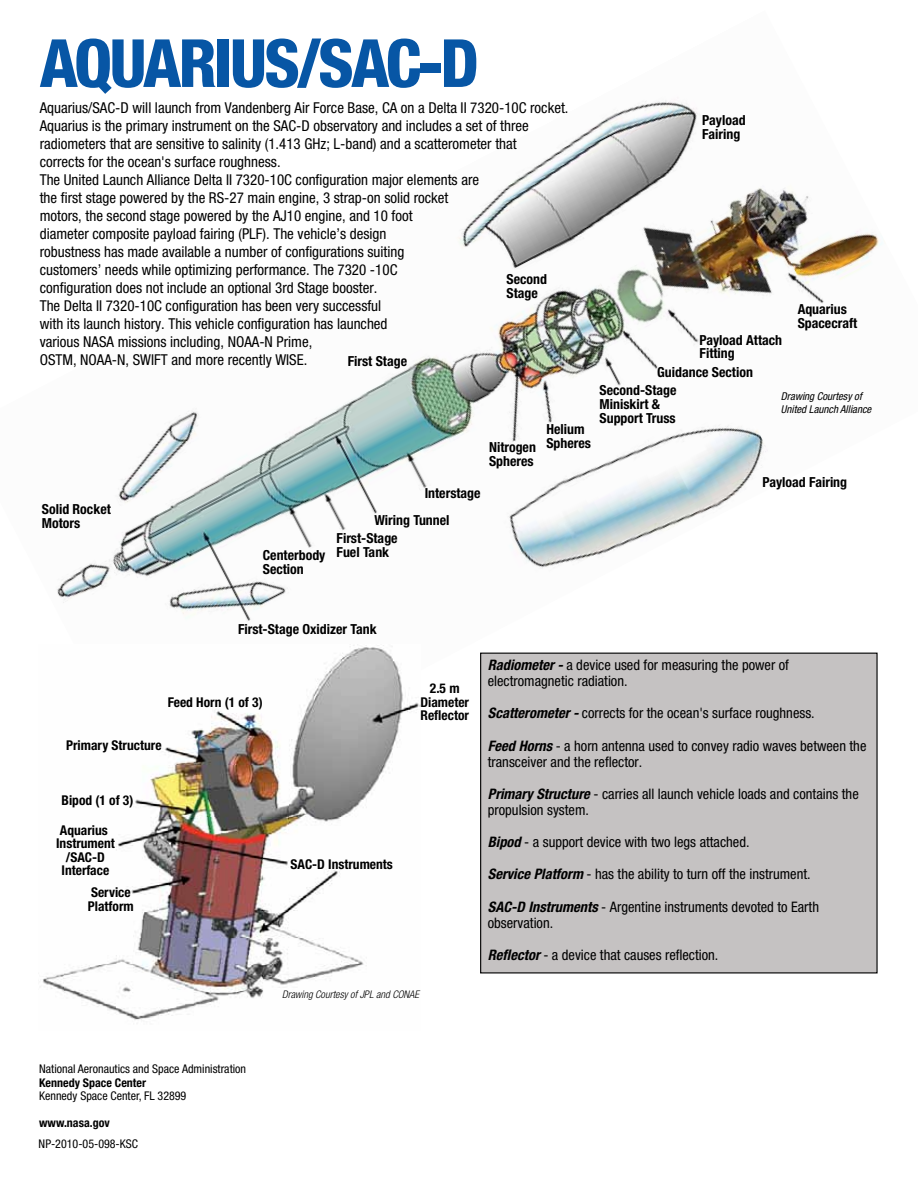
<style>
.page{position:relative;width:918px;height:1188px;background:#fff}
.page>*{position:absolute;margin:0;border:0;box-sizing:border-box;transform-origin:0 0}
.t1{font:800 condensed 66.45px "Helvetica Neue LT Std";letter-spacing:-.04em;color:#0756a5}
.t2{font:condensed 15px/18px "Helvetica Neue LT Std";color:#000}
.t3{font:condensed 14.55px/16px "Helvetica Neue LT Std";color:#000}
.t4{font:700 condensed 13.8px/13.8px "Helvetica Neue LT Std";color:#000}
.t5{font:700 condensed 13.5px/13.5px "Helvetica Neue LT Std";color:#000}
.t6{font:condensed 12px "Helvetica Neue LT Std";color:#010101}
.t7{font:700 condensed 12px "Helvetica Neue LT Std";color:#010101}
.t8{font:italic condensed 10.8px "Helvetica Neue LT Std";color:#000}
.t9{font:italic 300 condensed 10.5px "Helvetica Neue LT Std";color:#000}
.s1{font-weight:700;font-style:italic}
</style>
<div class="page">
<img style="left:57px;top:100px;width:825px;height:553px">
<div style="left:480px;top:653px;width:398px;height:320px;background:#c5c2c2;border:1px solid #000"></div>
<img style="left:40px;top:645px;width:381px;height:375px">
<h1 class="t1" style="left:40px;top:22px;width:440px">AQUARIUS/SAC-D</h1>
<p class="t2" style="left:40px;top:99px;width:530px">Aquarius/SAC-D will launch from Vandenberg Air Force Base, CA on a Delta II 7320-10C rocket.</p>
<p class="t2" style="left:40px;top:117px;width:491px">Aquarius is the primary instrument on the SAC-D observatory and includes a set of three</p>
<p class="t2" style="left:40px;top:135px;width:479px">radiometers that are sensitive to salinity (1.413 GHz; L-band) and a scatterometer that</p>
<p class="t2" style="left:40px;top:153px;width:441px">corrects for the ocean's surface roughness.<br>The United Launch Alliance Delta II 7320-10C configuration major elements are the first stage powered by the RS-27 main engine, 3 strap-on solid rocket motors, the second stage powered by the AJ10 engine, and 10 foot<br>diameter composite payload fairing (PLF). The vehicle’s design<br>robustness has made available a number of configurations suiting<br>customers’ needs while optimizing performance. The 7320 -10C<br>configuration does not include an optional 3rd Stage booster.<br>The Delta II 7320-10C configuration has been very successful<br>with its launch history. This vehicle configuration has launched<br>various NASA missions including, NOAA-N Prime,<br>OSTM, NOAA-N, SWIFT and more recently WISE.</p>
<p class="t4" style="left:507px;top:272px;width:42px">Second</p>
<p class="t4" style="left:507px;top:286px;width:33px">Stage</p>
<p class="t4" style="left:348px;top:354px;width:61px">First Stage</p>
<p class="t4" style="left:546px;top:422px;width:40px">Helium</p>
<p class="t4" style="left:425px;top:486px;width:57px">Interstage</p>
<p class="t4" style="left:42px;top:502px;width:71px">Solid Rocket</p>
<p class="t4" style="left:42px;top:516px;width:40px">Motors</p>
<p class="t4" style="left:374px;top:513px;width:77px">Wiring Tunnel</p>
<p class="t4" style="left:337px;top:531px;width:63px">First-Stage</p>
<p class="t4" style="left:263px;top:548px;width:128px">Centerbody Fuel Tank</p>
<p class="t4" style="left:263px;top:562px;width:43px">Section</p>
<p class="t4" style="left:489px;top:440px;width:48px">Nitrogen</p>
<p class="t4" style="left:546px;top:436px;width:46px">Spheres</p>
<p class="t4" style="left:489px;top:454px;width:46px">Spheres</p>
<p class="t4" style="left:702px;top:113px;width:45px">Payload</p>
<p class="t4" style="left:702px;top:127px;width:39px">Fairing</p>
<p class="t4" style="left:798px;top:302px;width:61px">Aquarius<br>Spacecraft</p>
<p class="t4" style="left:700px;top:333px;width:84px">Payload Attach<br>Fitting</p>
<p class="t4" style="left:600px;top:363px;width:155px;line-height:18px;text-indent:58px">Guidance Section<br>Second-Stage</p>
<p class="t8" style="left:781px;top:390px;width:82px">Drawing Courtesy of</p>
<p class="t4" style="left:600px;top:397px;width:62px">Miniskirt &amp;</p>
<p class="t8" style="left:781px;top:403px;width:92px">United Launch Alliance</p>
<p class="t4" style="left:600px;top:411px;width:78px">Support Truss</p>
<p class="t4" style="left:763px;top:475px;width:86px">Payload Fairing</p>
<p class="t4" style="left:238px;top:622px;width:140px">First-Stage Oxidizer Tank</p>
<h5 class="t5" style="left:430px;top:682px;width:31px">2.5 m</h5>
<p class="t5" style="left:168px;top:695px;width:96px">Feed Horn (1 of 3)</p>
<p class="t5" style="left:420px;top:695px;width:50px">Diameter<br>Reflector</p>
<p class="t5" style="left:66px;top:739px;width:97px">Primary Structure</p>
<p class="t5" style="left:62px;top:793px;width:73px">Bipod (1 of 3)</p>
<p class="t5" style="left:56px;top:823px;width:60px;text-align:center">Aquarius<br>Instrument /SAC-D</p>
<p class="t5" style="left:62px;top:863px;width:49px">Interface</p>
<p class="t5" style="left:88px;top:885px;width:47px">Service<br>Platform</p>
<p class="t5" style="left:290px;top:857px;width:104px">SAC-D Instruments</p>
<p class="t9" style="left:282px;top:988px;width:139px">Drawing Courtesy of JPL and CONAE</p>
<p class="t3" style="left:488px;top:657px;width:303px"><span class="s1">Radiometer -</span> a device used for measuring the power of electromagnetic radiation.</p>
<p class="t3" style="left:488px;top:705px;width:328px"><span class="s1">Scatterometer -</span> corrects for the ocean's surface roughness.</p>
<p class="t3" style="left:488px;top:737px;width:380px"><span class="s1">Feed Horns</span> - a horn antenna used to convey radio waves between the transceiver and the reflector.</p>
<p class="t3" style="left:488px;top:786px;width:372px"><span class="s1">Primary Structure</span> - carries all launch vehicle loads and contains the propulsion system.</p>
<p class="t3" style="left:488px;top:834px;width:263px"><span class="s1">Bipod</span> - a support device with two legs attached.</p>
<p class="t3" style="left:488px;top:866px;width:324px"><span class="s1">Service Platform</span> - has the ability to turn off the instrument.</p>
<p class="t3" style="left:488px;top:898px;width:333px"><span class="s1">SAC-D Instruments</span> - Argentine instruments devoted to Earth observation.</p>
<p class="t3" style="left:488px;top:947px;width:232px"><span class="s1">Reflector</span> - a device that causes reflection.</p>
<p class="t6" style="left:39px;top:1062px;width:209px">National Aeronautics and Space Administration</p>
<p class="t7" style="left:39px;top:1075px;width:108px">Kennedy Space Center</p>
<p class="t6" style="left:39px;top:1089px;width:149px">Kennedy Space Center, FL 32899</p>
<p class="t7" style="left:39px;top:1116px;width:72px">www.nasa.gov</p>
<p class="t6" style="left:39px;top:1137px;width:101px">NP-2010-05-098-KSC</p>
</div>
